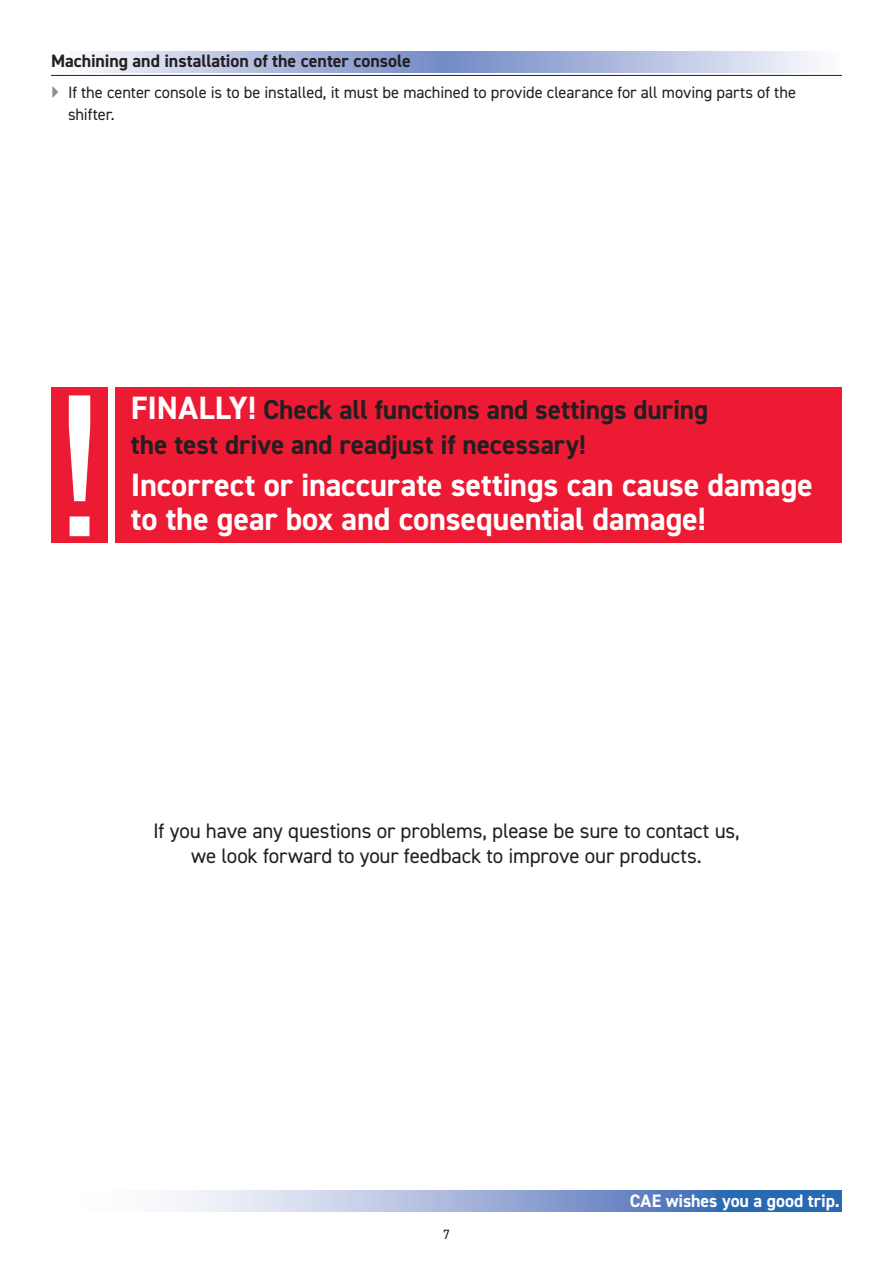
<style>
.page{position:relative;width:893px;height:1263px;background:#fff}
.page>*{position:absolute;margin:0;border:0;box-sizing:border-box;transform-origin:0 0}
.Fliesstext_halbfett_ohne_Abstand{font:196.65px "Arial";color:#fff}
.Fliesstext_normal_ohne_Abstand{font:700 32.4px/34.8px "DIN2014";letter-spacing:-.005em;color:#fff}
.Fliesstext_normal_ohne_Abstand-2{font:700 27.45px/34.8px "DIN2014";letter-spacing:-.005em;color:#231f20}
.Fliesstext_normal_ohne_Abstand-3{font:21px "DIN2014";letter-spacing:-.01em;color:#231f20}
.Inhaltsüberschrift{font:700 18px "DIN2014";letter-spacing:-.005em;color:#231f20}
.Inhaltsüberschrift-2{font:700 18px "DIN2014";color:#fff}
.Fliesstext_normal_ohne_Abstand-4{font:16.5px/22.5px "DIN2014";letter-spacing:-.005em;color:#231f20}
.t1{font:13.5px "DIN2014";color:#231f20}
.s1{font-size:32.4px;color:#fff}
</style>
<div class="page">
<svg style="left:176px;top:1191px;width:666px;height:21px;background:#8fa8d4"></svg>
<svg style="left:86px;top:51px;width:729px;height:21px;background:#b1bddf"></svg>
<hr style="left:51px;top:75px;width:791px;height:1px;background:#231f20">
<div style="left:115px;top:387px;width:726px;height:155px;background:#ed1a33"></div>
<div style="left:51px;top:387px;width:56px;height:155px;background:#ed1a33"></div>
<p class="Inhaltsüberschrift" style="left:51px;top:49px;width:361px">Machining and installation of the center console</p>
<p class="Fliesstext_normal_ohne_Abstand-4" style="left:68px;top:81px;width:729px">If the center console is to be installed, it must be machined to provide clearance for all moving parts of the shifter.</p>
<p class="Fliesstext_halbfett_ohne_Abstand" style="left:52px;top:332px;width:56px">!</p>
<p class="Fliesstext_normal_ohne_Abstand-2" style="left:131px;top:392px;width:579px"><span class="s1">FINALLY!</span> Check all functions and settings during the test drive and readjust if necessary!</p>
<p class="Fliesstext_normal_ohne_Abstand" style="left:131px;top:467px;width:683px">Incorrect or inaccurate settings can cause damage to the gear box and consequential damage!</p>
<p class="Fliesstext_normal_ohne_Abstand-3" style="left:153px;top:818px;width:588px">If you have any questions or problems, please be sure to contact us,</p>
<p class="Fliesstext_normal_ohne_Abstand-3" style="left:191px;top:843px;width:512px">we look forward to your feedback to improve our products.</p>
<p class="t1" style="left:443px;top:1226px;width:8px">7</p>
<p class="Inhaltsüberschrift-2" style="left:630px;top:1189px;width:212px">CAE wishes you a good trip.</p>
</div>
